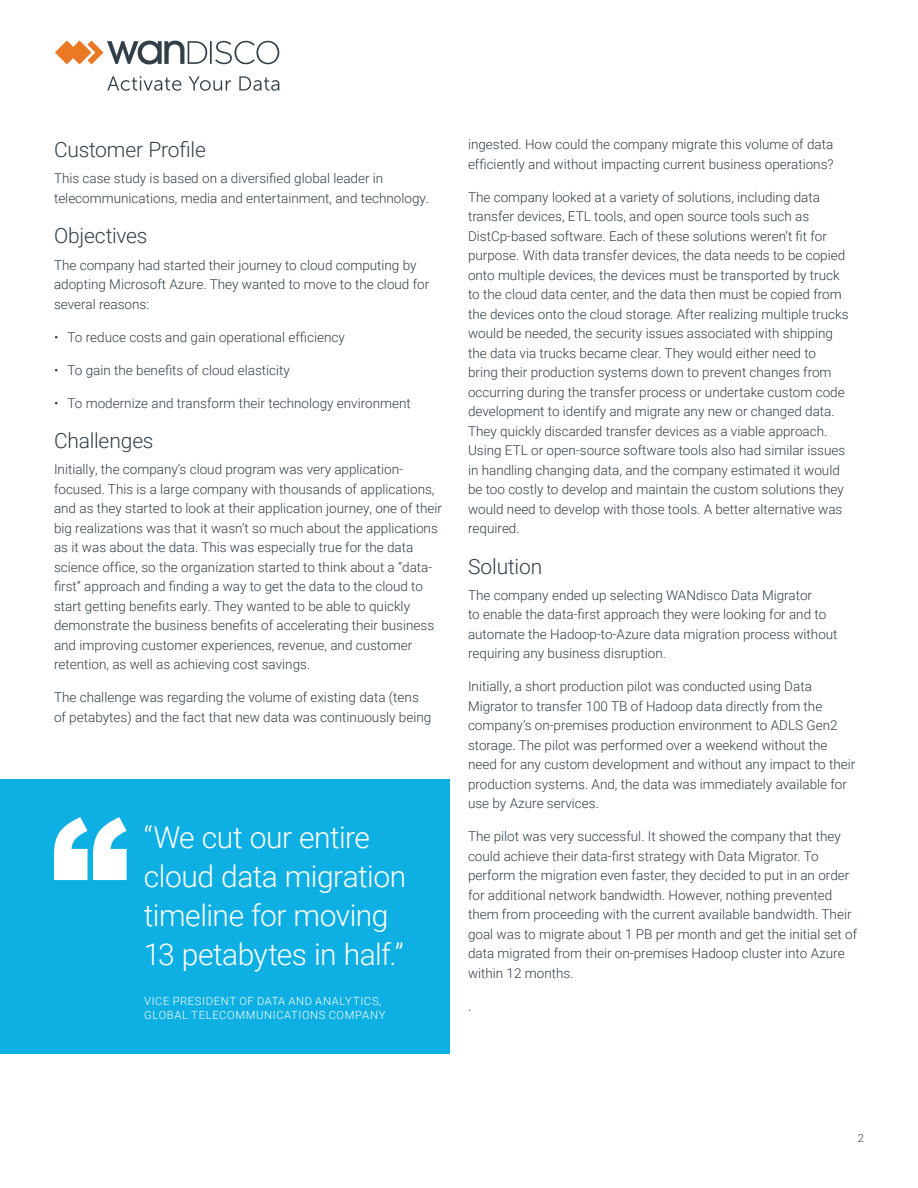
<style>
.page{position:relative;width:918px;height:1188px;background:#fff}
.page>*{position:absolute;margin:0;border:0;box-sizing:border-box;transform-origin:0 0}
.Big_Quote{font:300 30px/39px "Roboto";letter-spacing:-.015em;color:#fff}
.Subhead{font:300 21px "Roboto";letter-spacing:-.01em;color:#323e48}
.Body_Copy{font:300 13.5px/19.5px "Roboto";color:#313e48}
.By_Quote{font:300 11.25px/13.5px "Roboto";letter-spacing:.055em;color:#fff}
.t1{font:300 11.25px "Roboto";color:#323e48}
</style>
<div class="page">
<svg style="left:55px;top:40px;width:224px;height:24px"></svg>
<svg style="left:107px;top:76px;width:74px;height:15px"></svg>
<svg style="left:189px;top:76px;width:42px;height:15px"></svg>
<svg style="left:239px;top:76px;width:40px;height:15px"></svg>
<div style="left:0;top:780px;width:450px;height:274px;background:#0eb0e4"></div>
<svg style="left:54px;top:817px;width:73px;height:63px"></svg>
<p class="Subhead" style="left:54px;top:135px;width:153px">Customer Profile</p>
<p class="Body_Copy" style="left:54px;top:168px;width:377px">This case study is based on a diversified global leader in telecommunications, media and entertainment, and technology.</p>
<p class="Subhead" style="left:54px;top:221px;width:95px">Objectives</p>
<p class="Body_Copy" style="left:54px;top:254px;width:377px">The company had started their journey to cloud computing by adopting Microsoft Azure. They wanted to move to the cloud for several reasons:</p>
<p class="Body_Copy" style="left:54px;top:326px;width:292px">• To reduce costs and gain operational efficiency</p>
<p class="Body_Copy" style="left:54px;top:359px;width:237px">• To gain the benefits of cloud elasticity</p>
<p class="Body_Copy" style="left:54px;top:392px;width:358px">• To modernize and transform their technology environment</p>
<p class="Subhead" style="left:54px;top:426px;width:101px">Challenges</p>
<p class="Body_Copy" style="left:54px;top:459px;width:390px">Initially, the company’s cloud program was very application&shy;focused. This is a large company with thousands of applications, and as they started to look at their application journey, one of their big realizations was that it wasn’t so much about the applications as it was about the data. This was especially true for the data science office, so the organization started to think about a “data&shy;first” approach and finding a way to get the data to the cloud to start getting benefits early. They wanted to be able to quickly demonstrate the business benefits of accelerating their business and improving customer experiences, revenue, and customer retention, as well as achieving cost savings.</p>
<p class="Body_Copy" style="left:54px;top:687px;width:379px">The challenge was regarding the volume of existing data (tens of petabytes) and the fact that new data was continuously being</p>
<p class="Big_Quote" style="left:144px;top:816px;width:264px">“We cut our entire cloud data migration timeline for moving<br>13 petabytes in half.”</p>
<p class="By_Quote" style="left:144px;top:994px;width:243px">VICE PRESIDENT OF DATA AND ANALYTICS,<br>GLOBAL TELECOMMUNICATIONS COMPANY</p>
<p class="Body_Copy" style="left:468px;top:134px;width:367px">ingested. How could the company migrate this volume of data efficiently and without impacting current business operations?</p>
<p class="Body_Copy" style="left:468px;top:187px;width:382px">The company looked at a variety of solutions, including data transfer devices, ETL tools, and open source tools such as DistCp-based software. Each of these solutions weren’t fit for purpose. With data transfer devices, the data needs to be copied onto multiple devices, the devices must be transported by truck to the cloud data center, and the data then must be copied from the devices onto the cloud storage. After realizing multiple trucks would be needed, the security issues associated with shipping the data via trucks became clear. They would either need to bring their production systems down to prevent changes from occurring during the transfer process or undertake custom code development to identify and migrate any new or changed data.<br>They quickly discarded transfer devices as a viable approach.<br>Using ETL or open-source software tools also had similar issues in handling changing data, and the company estimated it would be too costly to develop and maintain the custom solutions they would need to develop with those tools. A better alternative was required.</p>
<p class="Subhead" style="left:468px;top:551px;width:76px">Solution</p>
<p class="Body_Copy" style="left:468px;top:585px;width:371px">The company ended up selecting WANdisco Data Migrator<br>to enable the data-first approach they were looking for and to automate the Hadoop-to-Azure data migration process without requiring any business disruption.</p>
<p class="Body_Copy" style="left:468px;top:676px;width:389px">Initially, a short production pilot was conducted using Data Migrator to transfer 100 TB of Hadoop data directly from the company’s on-premises production environment to ADLS Gen2 storage. The pilot was performed over a weekend without the need for any custom development and without any impact to their production systems. And, the data was immediately available for use by Azure services.</p>
<p class="Body_Copy" style="left:468px;top:826px;width:391px">The pilot was very successful. It showed the company that they could achieve their data-first strategy with Data Migrator. To perform the migration even faster, they decided to put in an order for additional network bandwidth. However, nothing prevented them from proceeding with the current available bandwidth. Their goal was to migrate about 1 PB per month and get the initial set of data migrated from their on-premises Hadoop cluster into Azure within 12 months.</p>
<p class="Body_Copy" style="left:468px;top:996px;width:5px">.</p>
<p class="t1" style="left:858px;top:1131px;width:8px">2</p>
</div>
